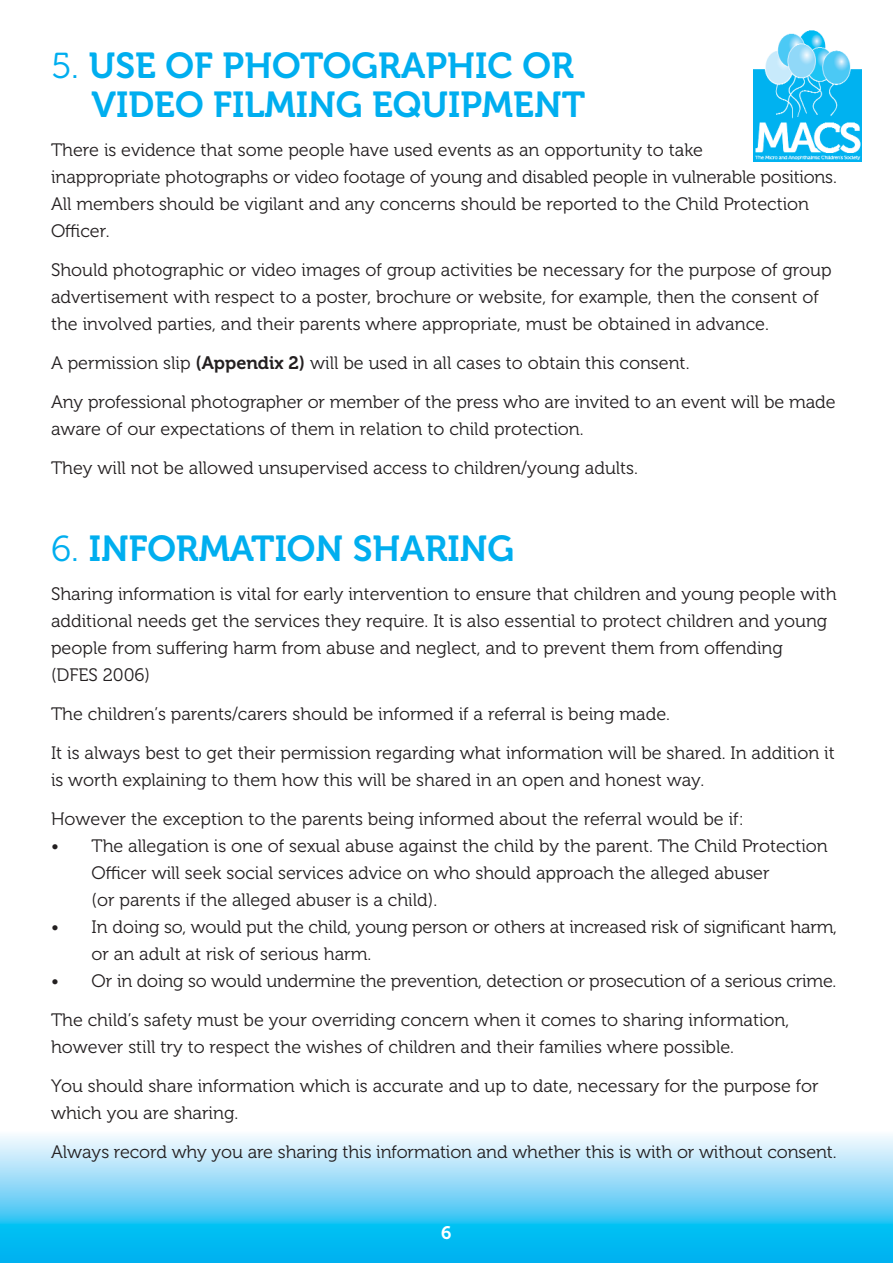
<style>
.page{position:relative;width:893px;height:1263px;background:#fff}
.page>*{position:absolute;margin:0;border:0;box-sizing:border-box;transform-origin:0 0}
.t1{font:36px/39px "Museo 700";color:#00aeef}
.t2{font:18px/27px "Museo 300";color:#231f20}
.t3{font:18px "Museo 700";color:#fff}
.s1{font-family:"Museo 300"}
.s2{font-family:"Museo 700"}
</style>
<div class="page">
<img style="left:0;top:1135px;width:893px;height:128px">
<img style="left:754px;top:30px;width:107px;height:132px">
<h1 class="t1" style="left:92px;top:50px;width:495px;text-indent:-40px"><span class="s1">5.</span> USE OF PHOTOGRAPHIC OR<br>VIDEO FILMING EQUIPMENT</h1>
<p class="t2" style="left:51px;top:138px;width:787px">There is evidence that some people have used events as an opportunity to take<br>inappropriate photographs or video footage of young and disabled people in vulnerable positions.<br>All members should be vigilant and any concerns should be reported to the Child Protection Officer.</p>
<p class="t2" style="left:51px;top:258px;width:782px">Should photographic or video images of group activities be necessary for the purpose of group advertisement with respect to a poster, brochure or website, for example, then the consent of the involved parties, and their parents where appropriate, must be obtained in advance.</p>
<p class="t2" style="left:51px;top:345px;width:786px;line-height:39px">A permission slip <span class="s2">(Appendix 2)</span> will be used in all cases to obtain this consent.<br>Any professional photographer or member of the press who are invited to an event will be made</p>
<p class="t2" style="left:51px;top:411px;width:588px;line-height:39px">aware of our expectations of them in relation to child protection.<br>They will not be allowed unsupervised access to children/young adults.</p>
<h1 class="t1" style="left:51px;top:533px;width:465px"><span class="s1">6.</span> INFORMATION SHARING</h1>
<p class="t2" style="left:51px;top:582px;width:787px">Sharing information is vital for early intervention to ensure that children and young people with additional needs get the services they require. It is also essential to protect children and young people from suffering harm from abuse and neglect, and to prevent them from offending<br>(DFES 2006)</p>
<p class="t2" style="left:51px;top:696px;width:785px;line-height:39px">The children’s parents/carers should be informed if a referral is being made.<br>It is always best to get their permission regarding what information will be shared. In addition it</p>
<p class="t2" style="left:51px;top:762px;width:694px;line-height:39px">is worth explaining to them how this will be shared in an open and honest way.<br>However the exception to the parents being informed about the referral would be if:</p>
<p class="t2" style="left:92px;top:834px;width:738px;text-indent:-40px">• The allegation is one of sexual abuse against the child by the parent. The Child Protection<br>Officer will seek social services advice on who should approach the alleged abuser<br>(or parents if the alleged abuser is a child).</p>
<p class="t2" style="left:92px;top:915px;width:747px;text-indent:-40px">• In doing so, would put the child, young person or others at increased risk of significant harm, or an adult at risk of serious harm.</p>
<p class="t2" style="left:51px;top:963px;width:787px;line-height:39px">• Or in doing so would undermine the prevention, detection or prosecution of a serious crime.<br>The child’s safety must be your overriding concern when it comes to sharing information,</p>
<p class="t2" style="left:51px;top:1029px;width:769px;line-height:39px">however still try to respect the wishes of children and their families where possible.<br>You should share information which is accurate and up to date, necessary for the purpose for</p>
<p class="t2" style="left:51px;top:1095px;width:787px;line-height:39px">which you are sharing.<br>Always record why you are sharing this information and whether this is with or without consent.</p>
<p class="t3" style="left:441px;top:1226px;width:12px">6</p>
</div>
